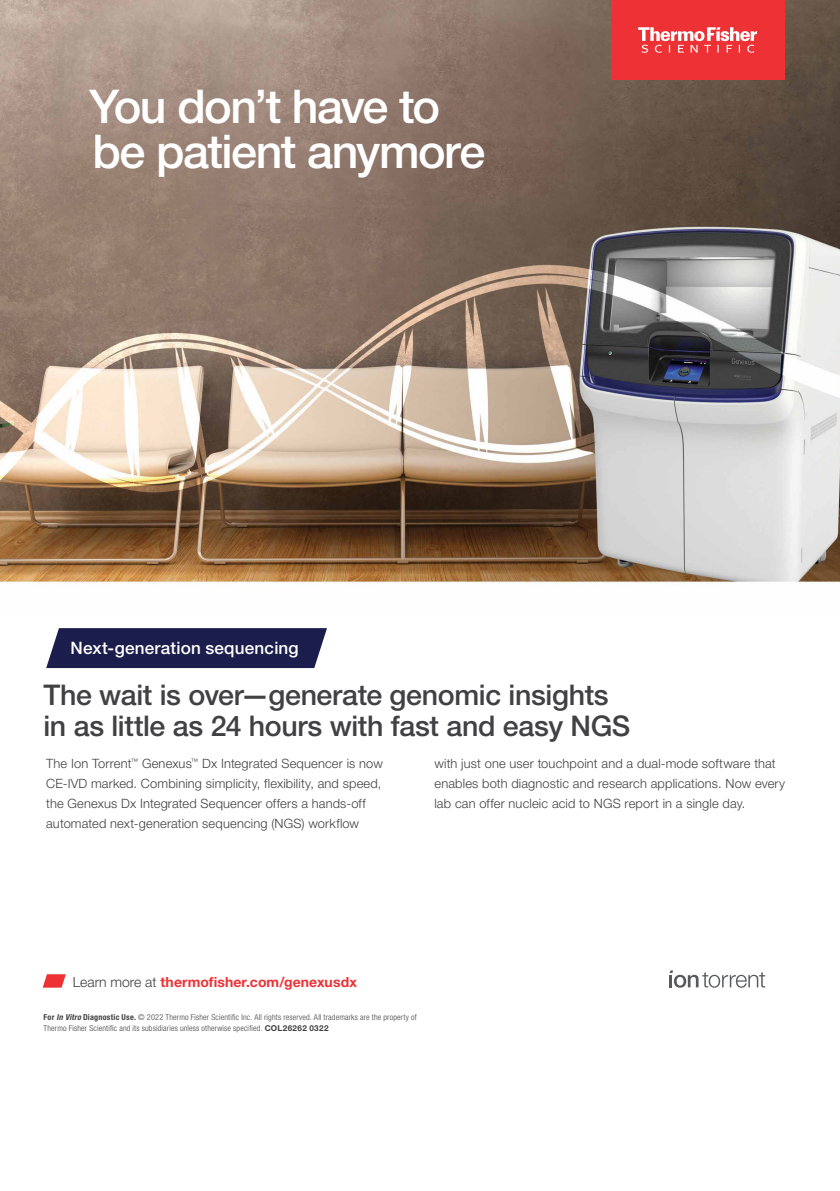
<style>
.page{position:relative;width:840px;height:1191px;background:#fff}
.page>*{position:absolute;margin:0;border:0;box-sizing:border-box;transform-origin:0 0}
.t1{font:500 46.6px/44.2px "Helvetica Neue LTW1 G";letter-spacing:-.035em;color:#fff}
.t2{font:500 28.6px/31.4px "Helvetica Neue LTW1 G";letter-spacing:-.015em;color:#414042}
.t3{font:500 17.2px "Helvetica Neue LTW1 G";letter-spacing:.01em;color:#fff}
.t4{font:700 14px "Helvetica Neue LTW1 G";letter-spacing:.01em;color:#ee3134}
.t5{font:300 12.8px/20px "Helvetica Neue LTW1 G";letter-spacing:.01em;color:#414042}
.t6{font:300 condensed 8.2px/10.4px "Helvetica Neue LTW1 G";letter-spacing:.025em;color:#414042}
.s1{font-weight:300;color:#414042}
.s2{font-weight:700}
.s3{font-weight:700;font-style:italic}
.s4{font-weight:700;font-stretch:normal}
</style>
<div class="page">
<svg style="left:43px;top:974px;width:23px;height:13px"></svg>
<svg style="left:46px;top:628px;width:281px;height:40px;background:#262955"></svg>
<svg style="left:669px;top:970px;width:95px;height:17px"></svg>
<img style="left:0;top:0;width:839px;height:586px">
<div style="left:610px;top:0;width:173px;height:80px;background:#ee3134"></div>
<svg style="left:638px;top:27px;width:118px;height:26px"></svg>
<h1 class="t1" style="left:89px;top:85px;width:397px">You don’t have to be patient anymore</h1>
<h3 class="t3" style="left:71px;top:638px;width:229px">Next-generation sequencing</h3>
<h2 class="t2" style="left:43px;top:679px;width:588px">The wait is over—generate genomic insights in as little as 24 hours with fast and easy NGS</h2>
<p class="t5" style="left:434px;top:753px;width:352px">with just one user touchpoint and a dual-mode software that enables both diagnostic and research applications. Now every lab can offer nucleic acid to NGS report in a single day.</p>
<p class="t5" style="left:46px;top:753px;width:338px">The Ion Torrent<sup>™</sup> Genexus<sup>™</sup> Dx Integrated Sequencer is now CE-IVD marked. Combining simplicity, flexibility, and speed, the Genexus Dx Integrated Sequencer offers a hands-off automated next-generation sequencing (NGS) workflow</p>
<p class="t4" style="left:73px;top:973px;width:285px"><span class="s1">Learn more at</span> thermofisher.com/genexusdx</p>
<p class="t6" style="left:43px;top:1012px;width:374px"><span class="s2">For</span> <span class="s3">In Vitro</span> <span class="s2">Diagnostic Use.</span> © 2022 Thermo Fisher Scientific Inc. All rights reserved. All trademarks are the property of<br>Thermo Fisher Scientific and its subsidiaries unless otherwise specified. <span class="s4">COL26262 0322</span></p>
</div>
